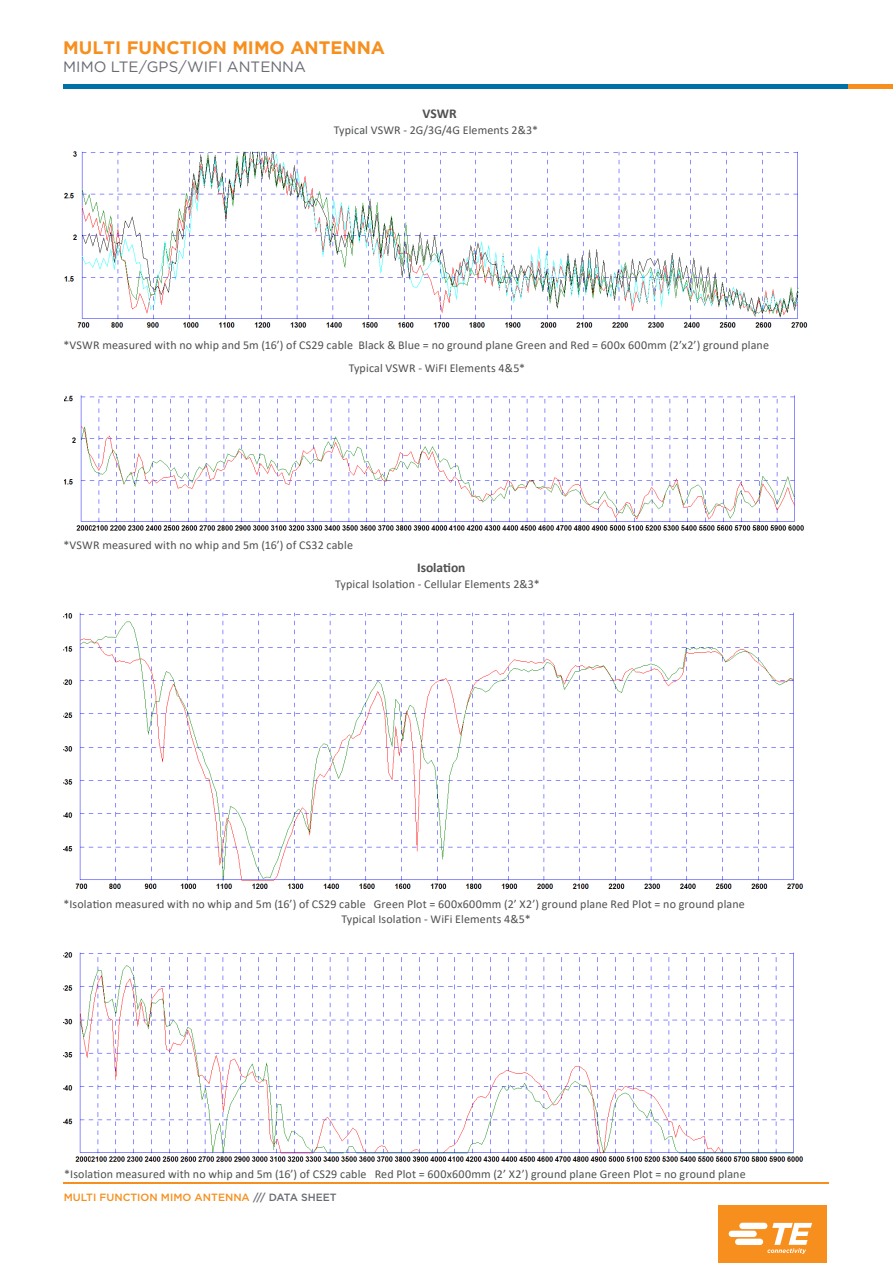
<style>
.page{position:relative;width:893px;height:1263px;background:#fff}
.page>*{position:absolute;margin:0;border:0;box-sizing:border-box;transform-origin:0 0}
.C_Header_Title{font:700 18px "Gotham";color:#f68f1e}
.C_Header_Subtitle{font:15px "Gotham";color:#696b73}
.Section_Title{font:700 13.5px "Calibri";color:#505052}
.Table_Content{font:12px "Calibri";letter-spacing:.01em;color:#4e4f50}
.PS_Footer_Info{font:500 10.5px "Gotham";color:#f68f1e}
.s1{color:#696b73}
</style>
<div class="page">
<hr style="left:63px;top:1182px;width:766px;height:1px;background:#f68f1e">
<hr style="left:846px;top:85px;width:47px;height:4px;background:#f68f1e">
<hr style="left:63px;top:85px;width:784px;height:4px;background:#0071a7">
<div style="left:718px;top:1205px;width:108px;height:58px;background:#f68f1e"></div>
<svg style="left:729px;top:1223px;width:83px;height:31px"></svg>
<img style="left:64px;top:151px;width:744px;height:177px">
<img style="left:64px;top:395px;width:741px;height:136px">
<img style="left:64px;top:612px;width:740px;height:277px">
<img style="left:64px;top:952px;width:740px;height:210px">
<p class="C_Header_Title" style="left:63px;top:37px;width:323px">MULTI FUNCTION MIMO ANTENNA</p>
<p class="C_Header_Subtitle" style="left:63px;top:57px;width:244px">MIMO LTE/GPS/WIFI ANTENNA</p>
<p class="Section_Title" style="left:423px;top:104px;width:35px">VSWR</p>
<p class="Table_Content" style="left:334px;top:122px;width:206px">Typical VSWR - 2G/3G/4G Elements 2&amp;3*</p>
<p class="Table_Content" style="left:63px;top:337px;width:707px">*VSWR measured with no whip and 5m (16’) of CS29 cable Black &amp; Blue = no ground plane Green and Red = 600x 600mm (2’x2’) ground plane</p>
<p class="Table_Content" style="left:349px;top:359px;width:178px">Typical VSWR - WiFI Elements 4&amp;5*</p>
<p class="Table_Content" style="left:63px;top:536px;width:291px">*VSWR measured with no whip and 5m (16’) of CS32 cable</p>
<p class="Section_Title" style="left:417px;top:558px;width:50px">Isolation</p>
<p class="Table_Content" style="left:335px;top:576px;width:206px">Typical Isolation - Cellular Elements 2&amp;3*</p>
<p class="Table_Content" style="left:63px;top:896px;width:683px">*Isolation measured with no whip and 5m (16’) of CS29 cable Green Plot = 600x600mm (2’ X2’) ground plane Red Plot = no ground plane</p>
<p class="Table_Content" style="left:341px;top:910px;width:191px">Typical Isolation - WiFi Elements 4&amp;5*</p>
<p class="Table_Content" style="left:64px;top:1165px;width:683px">*Isolation measured with no whip and 5m (16’) of CS29 cable Red Plot = 600x600mm (2’ X2’) ground plane Green Plot = no ground plane</p>
<p class="PS_Footer_Info" style="left:64px;top:1190px;width:274px">MULTI FUNCTION MIMO ANTENNA <span class="s1">/// DATA SHEET</span></p>
</div>
